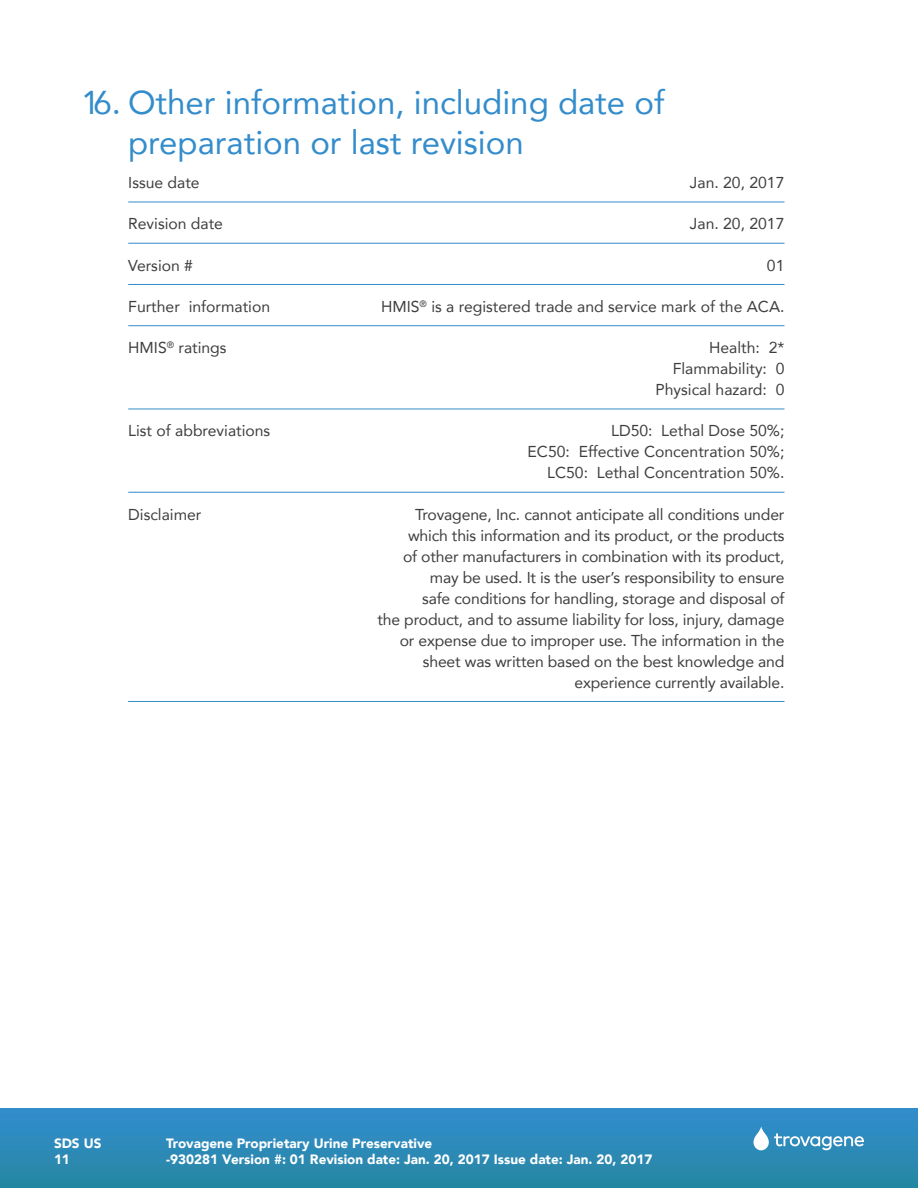
<style>
.page{position:relative;width:918px;height:1188px;background:#fff}
.page>*{position:absolute;margin:0;border:0;box-sizing:border-box;transform-origin:0 0}
.t1{font:33px/39.6px "Avenir";color:#338ccb}
.t2{font:15.75px/21px "Avenir";letter-spacing:-.01em;color:#3e3e3f;text-align:right}
.t3{font:900 13.5px/16.2px "Avenir";color:#fff}
</style>
<div class="page">
<div style="left:0;top:1108px;width:918px;height:80px;background:linear-gradient(to bottom,#338cce,#2587a2)"></div>
<svg style="left:753px;top:1126px;width:111px;height:24px"></svg>
<hr style="left:128px;top:202px;width:656px;height:1px;background:#338ccb">
<hr style="left:128px;top:243px;width:656px;height:1px;background:#338ccb">
<hr style="left:128px;top:284px;width:656px;height:1px;background:#338ccb">
<hr style="left:128px;top:325px;width:656px;height:1px;background:#338ccb">
<hr style="left:128px;top:409px;width:656px;height:1px;background:#338ccb">
<hr style="left:128px;top:492px;width:656px;height:1px;background:#338ccb">
<hr style="left:128px;top:701px;width:657px;height:1px;background:#338ccb">
<h1 class="t1" style="left:128px;top:82px;width:538px;text-indent:-47px">16. Other information, including date of preparation or last revision</h1>
<p class="t2" style="left:128px;top:172px;width:73px">Issue date</p>
<p class="t2" style="left:690px;top:172px;width:96px">Jan. 20, 2017</p>
<p class="t2" style="left:128px;top:213px;width:96px">Revision date</p>
<p class="t2" style="left:690px;top:213px;width:96px">Jan. 20, 2017</p>
<p class="t2" style="left:128px;top:254px;width:66px">Version #</p>
<p class="t2" style="left:767px;top:254px;width:19px">01</p>
<p class="t2" style="left:128px;top:295px;width:143px">Further information</p>
<p class="t2" style="left:381px;top:295px;width:405px">HMIS<sup>®</sup> is a registered trade and service mark of the ACA.</p>
<p class="t2" style="left:128px;top:337px;width:100px">HMIS<sup>®</sup> ratings</p>
<p class="t2" style="left:656px;top:337px;width:130px">Health: 2*<br>Flammability: 0<br>Physical hazard: 0</p>
<p class="t2" style="left:128px;top:420px;width:144px">List of abbreviations</p>
<p class="t2" style="left:528px;top:420px;width:258px">LD50: Lethal Dose 50%;<br>EC50: Effective Concentration 50%;<br>LC50: Lethal Concentration 50%.</p>
<p class="t2" style="left:128px;top:503px;width:75px">Disclaimer</p>
<p class="t2" style="left:377px;top:503px;width:408px">Trovagene, Inc. cannot anticipate all conditions under which this information and its product, or the products<br>of other manufacturers in combination with its product, may be used. It is the user’s responsibility to ensure<br>safe conditions for handling, storage and disposal of<br>the product, and to assume liability for loss, injury, damage or expense due to improper use. The information in the sheet was written based on the best knowledge and experience currently available.</p>
<p class="t3" style="left:54px;top:1134px;width:49px">SDS US<br>11</p>
<p class="t3" style="left:166px;top:1134px;width:488px">Trovagene Proprietary Urine Preservative<br>-930281 Version #: 01 Revision date: Jan. 20, 2017 Issue date: Jan. 20, 2017</p>
</div>
